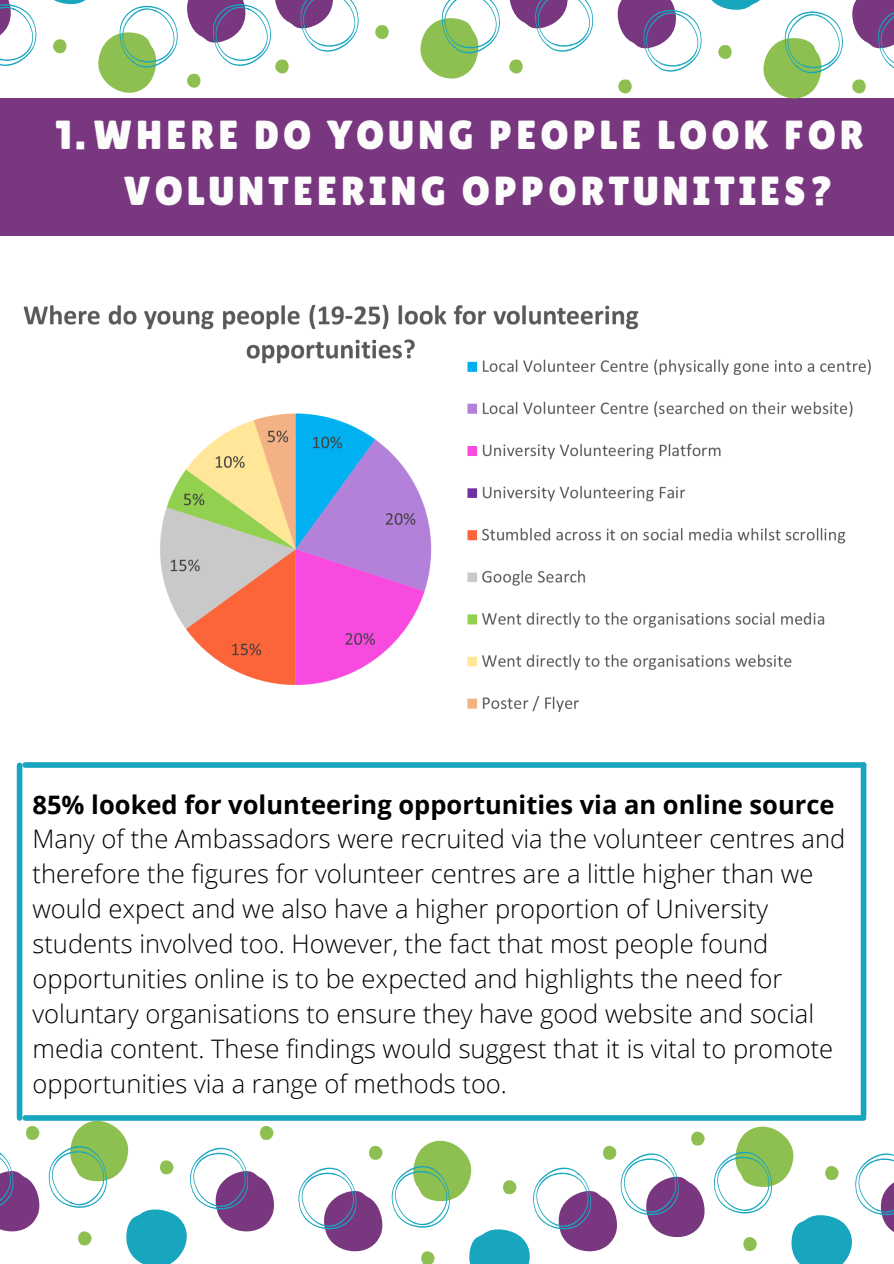
<style>
.page{position:relative;width:894px;height:1264px;background:#fff}
.page>*{position:absolute;margin:0;border:0;box-sizing:border-box;transform-origin:0 0}
.t1{font:40.5px/56.2px "Lilita One";letter-spacing:.1em;color:#fcfcfc}
.t2{font:300 25.5px/35px "Open Sans";color:#000}
.t3{font:700 25.5px "Open Sans";color:#000}
</style>
<div class="page">
<div style="left:0;top:99px;width:893px;height:137px;background:#793780"></div>
<svg style="left:0;top:0;width:178px;height:93px"></svg>
<svg style="left:187px;top:0;width:172px;height:88px"></svg>
<svg style="left:375px;top:25px;width:14px;height:15px"></svg>
<svg style="left:509px;top:59px;width:14px;height:15px"></svg>
<svg style="left:420px;top:0;width:80px;height:79px"></svg>
<svg style="left:509px;top:0;width:84px;height:52px"></svg>
<svg style="left:617px;top:0;width:276px;height:98px"></svg>
<svg style="left:713px;top:1126px;width:180px;height:137px"></svg>
<svg style="left:369px;top:1145px;width:13px;height:15px"></svg>
<svg style="left:391px;top:1131px;width:314px;height:132px"></svg>
<svg style="left:298px;top:1167px;width:85px;height:85px"></svg>
<svg style="left:26px;top:1126px;width:14px;height:14px"></svg>
<svg style="left:48px;top:1120px;width:228px;height:143px"></svg>
<svg style="left:0;top:1152px;width:40px;height:80px"></svg>
<img style="left:23px;top:304px;width:848px;height:408px">
<div style="left:25px;top:1115px;width:838px;height:5px;background:#18a6bf"></div>
<div style="left:25px;top:762px;width:838px;height:5px;background:#18a6bf"></div>
<div style="left:17px;top:765px;width:5px;height:352px;background:#18a6bf"></div>
<div style="left:860px;top:764px;width:6px;height:351px;background:#18a6bf"></div>
<p class="t1" style="left:124px;top:107px;width:741px;text-indent:-68px">1.WHERE DO YOUNG PEOPLE LOOK FOR<br>VOLUNTEERING OPPORTUNITIES?</p>
<p class="t3" style="left:32px;top:786px;width:803px">85% looked for volunteering opportunities via an online source</p>
<p class="t2" style="left:32px;top:821px;width:814px">Many of the Ambassadors were recruited via the volunteer centres and therefore the figures for volunteer centres are a little higher than we would expect and we also have a higher proportion of University students involved too. However, the fact that most people found opportunities online is to be expected and highlights the need for voluntary organisations to ensure they have good website and social media content. These findings would suggest that it is vital to promote opportunities via a range of methods too.</p>
</div>
